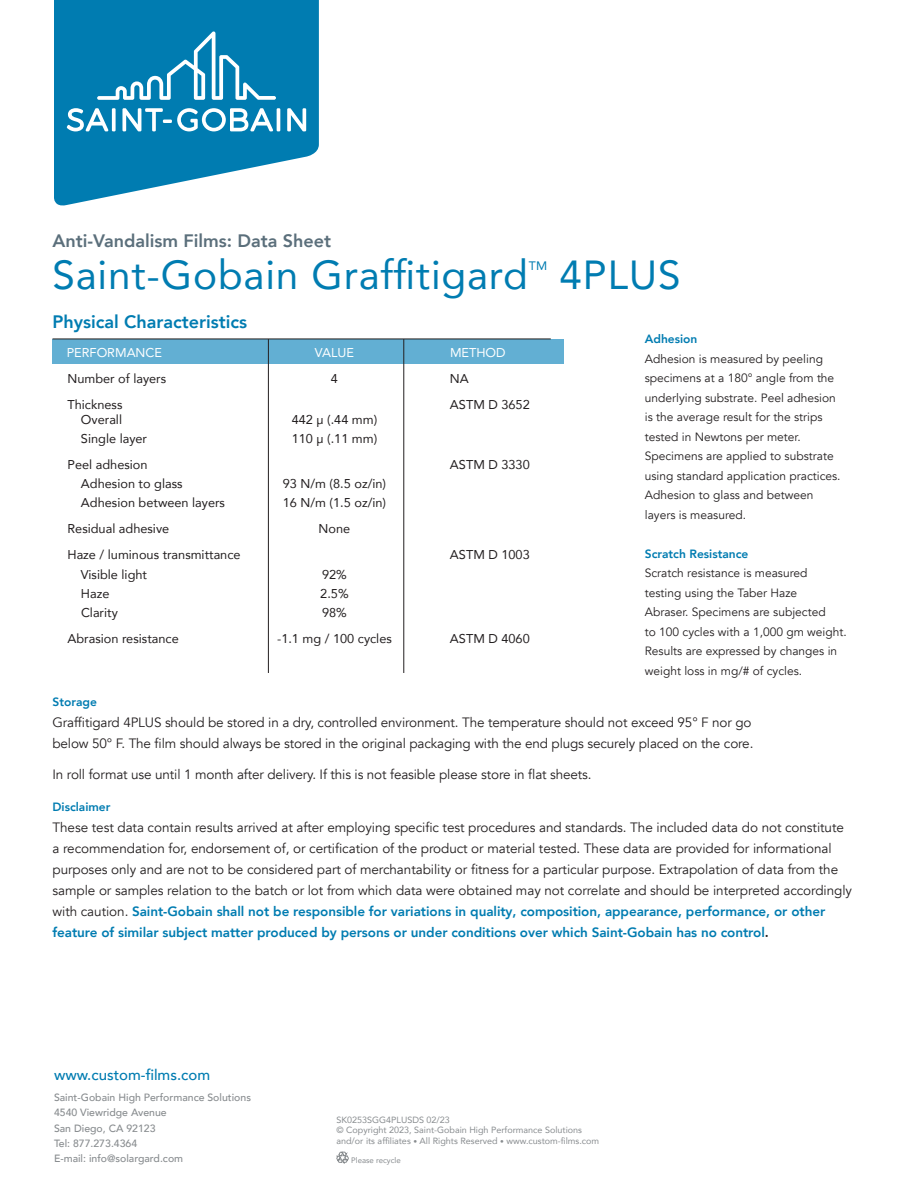
<style>
.page{position:relative;width:918px;height:1188px;background:#fff}
.page>*{position:absolute;margin:0;border:0;box-sizing:border-box;transform-origin:0 0}
.head_bar{font:40.5px "Avenir LT Com";letter-spacing:.02em;color:#007cb1}
.Title_Headline{font:800 18px "Avenir LT Com";color:#5b6f7b}
.t1{font:800 18px "Avenir LT Com";color:#007cb1}
.t2{font:500 15px "Avenir LT Com";color:#007cb1}
.t3{font:13.5px/21px "Avenir LT Com";letter-spacing:-.005em;color:#231f20}
.text_2{font:12.75px "Avenir LT Com";color:#231f20}
.text_1{font:12.75px "Avenir LT Com";color:#fff}
.head_bar-2{font:12.3px "Avenir LT Com";color:#007cb1}
.t4{font:12px/19.5px "Avenir LT Com";color:#231f20}
.t5{font:800 12px "Avenir LT Com";color:#007cb1}
.Body_Text{font:500 10.5px "Avenir LT Com";color:#888c8f}
.t6{font:9px/10.5px "Avenir LT Com";color:#888c8f}
.t7{font:7.8px "Avenir LT Com";color:#888c8f}
.s1{font-weight:800;color:#007cb1}
.s2{font-weight:800}
.s3{font-size:7.5px}
</style>
<div class="page">
<svg style="left:336px;top:1152px;width:13px;height:12px"></svg>
<svg style="left:54px;top:0;width:265px;height:206px;fill:#007cb1"></svg>
<svg style="left:67px;top:108px;width:239px;height:23px"></svg>
<svg style="left:97px;top:31px;width:179px;height:69px;background:#2991bd"></svg>
<div style="left:52px;top:339px;width:512px;height:25px;background:#62afd3"></div>
<hr style="left:52px;top:339px;width:499px;height:1px;background:#231f20">
<hr style="left:268px;top:339px;width:1px;height:334px;background:#231f20">
<hr style="left:404px;top:339px;width:1px;height:334px;background:#231f20">
<p class="Title_Headline" style="left:52px;top:230px;width:280px">Anti-Vandalism Films: Data Sheet</p>
<p class="head_bar" style="left:52px;top:250px;width:477px">Saint-Gobain Graffitigard</p>
<p class="head_bar-2" style="left:529px;top:258px;width:20px">TM</p>
<p class="head_bar" style="left:560px;top:250px;width:123px">4PLUS</p>
<p class="t5" style="left:645px;top:332px;width:54px">Adhesion</p>
<p class="t4" style="left:645px;top:349px;width:180px">Adhesion is measured by peeling</p>
<p class="t4" style="left:645px;top:368px;width:193px">specimens at a 180° angle from the underlying substrate. Peel adhesion</p>
<p class="t4" style="left:645px;top:407px;width:179px">is the average result for the strips</p>
<p class="t4" style="left:645px;top:427px;width:157px">tested in Newtons per meter.</p>
<p class="t4" style="left:645px;top:446px;width:197px">Specimens are applied to substrate using standard application practices.<br>Adhesion to glass and between</p>
<p class="t4" style="left:645px;top:505px;width:103px">layers is measured.</p>
<p class="t5" style="left:645px;top:546px;width:105px">Scratch Resistance</p>
<p class="t4" style="left:645px;top:563px;width:164px">Scratch resistance is measured</p>
<p class="t4" style="left:645px;top:583px;width:154px">testing using the Taber Haze</p>
<p class="t4" style="left:645px;top:602px;width:182px">Abraser. Specimens are subjected</p>
<p class="t4" style="left:645px;top:622px;width:204px">to 100 cycles with a 1,000 gm weight.<br>Results are expressed by changes in weight loss in mg/# of cycles.</p>
<p class="t1" style="left:52px;top:311px;width:196px">Physical Characteristics</p>
<p class="text_1" style="left:67px;top:344px;width:97px">PERFORMANCE</p>
<p class="text_1" style="left:315px;top:344px;width:41px">VALUE</p>
<p class="text_1" style="left:450px;top:344px;width:57px">METHOD</p>
<p class="text_2" style="left:67px;top:370px;width:100px">Number of layers</p>
<p class="text_2" style="left:331px;top:370px;width:9px">4</p>
<p class="text_2" style="left:450px;top:370px;width:20px">NA</p>
<p class="text_2" style="left:67px;top:396px;width:57px">Thickness</p>
<p class="text_2" style="left:450px;top:396px;width:81px">ASTM D 3652</p>
<p class="text_2" style="left:81px;top:412px;width:43px">Overall</p>
<p class="text_2" style="left:292px;top:412px;width:87px">442 µ (.44 mm)</p>
<p class="text_2" style="left:81px;top:431px;width:68px">Single layer</p>
<p class="text_2" style="left:292px;top:431px;width:87px">110 µ (.11 mm)</p>
<p class="text_2" style="left:67px;top:457px;width:82px">Peel adhesion</p>
<p class="text_2" style="left:450px;top:457px;width:81px">ASTM D 3330</p>
<p class="text_2" style="left:81px;top:476px;width:103px">Adhesion to glass</p>
<p class="text_2" style="left:283px;top:476px;width:105px">93 N/m (8.5 oz/in)</p>
<p class="text_2" style="left:81px;top:495px;width:146px">Adhesion between layers</p>
<p class="text_2" style="left:283px;top:495px;width:105px">16 N/m (1.5 oz/in)</p>
<p class="text_2" style="left:67px;top:521px;width:103px">Residual adhesive</p>
<p class="text_2" style="left:319px;top:521px;width:33px">None</p>
<p class="text_2" style="left:67px;top:547px;width:175px">Haze / luminous transmittance</p>
<p class="text_2" style="left:450px;top:547px;width:81px">ASTM D 1003</p>
<p class="text_2" style="left:81px;top:566px;width:68px">Visible light</p>
<p class="text_2" style="left:322px;top:566px;width:26px">92%</p>
<p class="text_2" style="left:81px;top:585px;width:30px">Haze</p>
<p class="text_2" style="left:320px;top:585px;width:30px">2.5%</p>
<p class="text_2" style="left:81px;top:604px;width:38px">Clarity</p>
<p class="text_2" style="left:322px;top:604px;width:26px">98%</p>
<p class="text_2" style="left:67px;top:630px;width:113px">Abrasion resistance</p>
<p class="text_2" style="left:277px;top:630px;width:116px">-1.1 mg / 100 cycles</p>
<p class="text_2" style="left:450px;top:630px;width:81px">ASTM D 4060</p>
<p class="t5" style="left:52px;top:694px;width:46px">Storage</p>
<p class="t3" style="left:52px;top:712px;width:702px">Graffitigard 4PLUS should be stored in a dry, controlled environment. The temperature should not exceed 95° F nor go below 50° F. The film should always be stored in the original packaging with the end plugs securely placed on the core.</p>
<p class="t3" style="left:52px;top:764px;width:541px">In roll format use until 1 month after delivery. If this is not feasible please store in flat sheets.</p>
<p class="t5" style="left:52px;top:800px;width:60px">Disclaimer</p>
<p class="t3" style="left:52px;top:817px;width:801px">These test data contain results arrived at after employing specific test procedures and standards. The included data do not constitute a recommendation for, endorsement of, or certification of the product or material tested. These data are provided for informational purposes only and are not to be considered part of merchantability or fitness for a particular purpose. Extrapolation of data from the sample or samples relation to the batch or lot from which data were obtained may not correlate and should be interpreted accordingly with caution. <span class="s1">Saint-Gobain shall not be responsible for variations in quality, composition, appearance, performance, or other feature of similar subject matter produced by persons or under conditions over which Saint-Gobain has no control</span><span class="s2">.</span></p>
<p class="t2" style="left:54px;top:1066px;width:158px">www.custom-films.com</p>
<p class="Body_Text" style="left:54px;top:1091px;width:199px">Saint-Gobain High Performance Solutions</p>
<p class="Body_Text" style="left:54px;top:1107px;width:114px">4540 Viewridge Avenue</p>
<p class="Body_Text" style="left:54px;top:1122px;width:103px">San Diego, CA 92123</p>
<p class="Body_Text" style="left:54px;top:1137px;width:85px">Tel: 877.273.4364</p>
<p class="Body_Text" style="left:54px;top:1152px;width:131px">E-mail: info@solargard.com</p>
<p class="t6" style="left:336px;top:1114px;width:264px">SK0253SGG4PLUSDS 02/23<br>© Copyright 2023, Saint-Gobain High Performance Solutions and/or its affiliates <span class="s3">•</span> All Rights Reserved <span class="s3">•</span> www.custom-films.com</p>
<p class="t7" style="left:351px;top:1155px;width:51px">Please recycle</p>
</div>
